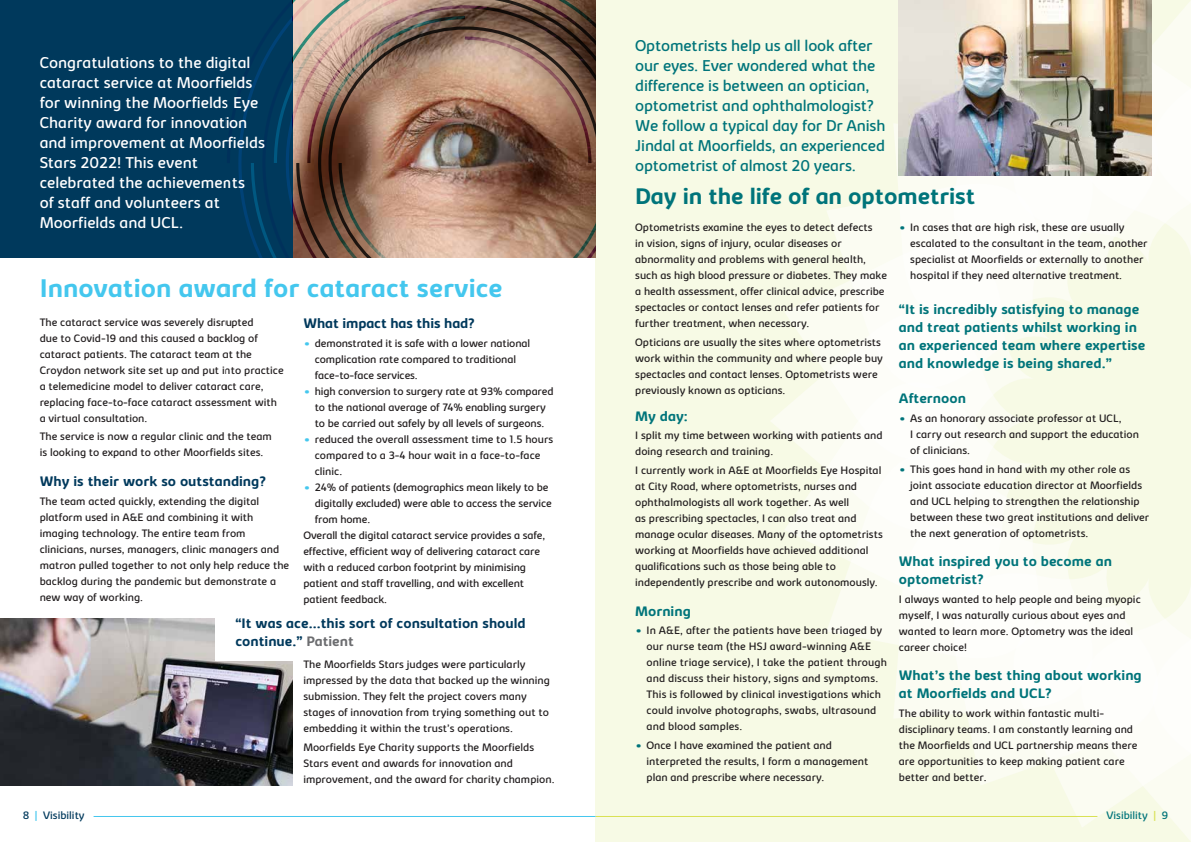
<style>
.page{position:relative;width:1191px;height:842px;background:#fff}
.page>*{position:absolute;margin:0;border:0;box-sizing:border-box;transform-origin:0 0}
.t1{font:700 26px "Kabrio";color:#44c7ee}
.t2{font:700 23px "Kabrio";letter-spacing:-.01em;color:#00747a}
.t3{font:16px/20px "Kabrio";color:#fff}
.t4{font:16px/20px "Kabrio";letter-spacing:-.01em;color:#00747a}
.t5{font:700 14px/18px "Kabrio";color:#00747a}
.t6{font:700 14px/18px "Kabrio";color:#00395c}
.t7{font:11px/16px "Kabrio";color:#231f20}
.t8{font:11px "Kabrio";color:#00395c}
.t9{font:11px "Kabrio";color:#00747a}
.s1{font-size:31px;color:#44c7ee}
.s2{color:#6c6d70}
.s3{font-size:31px;color:#00747a}
.s4{color:#44c7ee}
.s5{color:#d9e154}
</style>
<div class="page">
<div style="left:595px;top:0;width:596px;height:842px;background:#f7fae5"></div>
<svg style="left:894px;top:123px;width:180px;height:181px"></svg>
<svg style="left:894px;top:538px;width:180px;height:180px;fill:#fbfcf2"></svg>
<svg style="left:771px;top:293px;width:55px;height:256px"></svg>
<svg style="left:937px;top:675px;width:106px;height:110px;fill:#fbfcf2"></svg>
<svg style="left:1050px;top:0;width:141px;height:281px"></svg>
<svg style="left:1043px;top:561px;width:148px;height:280px"></svg>
<svg style="left:826px;top:167px;width:224px;height:252px;fill:#fdfdf8"></svg>
<svg style="left:826px;top:419px;width:224px;height:256px;fill:#fdfdf8"></svg>
<div style="left:0;top:0;width:292px;height:258px;background:#00395c"></div>
<img style="left:0;top:618px;width:292px;height:167px">
<div style="left:215px;top:607px;width:155px;height:53px;background:#fff"></div>
<img style="left:899px;top:0;width:252px;height:175px">
<img style="left:238px;top:0;width:357px;height:258px">
<hr style="left:595px;top:816px;width:502px;height:1px;background:#d9e154">
<hr style="left:94px;top:816px;width:501px;height:1px;background:#44c7ee">
<p class="t3" style="left:40px;top:53px;width:227px">Congratulations to the digital cataract service at Moorfields for winning the Moorfields Eye<br>Charity award for innovation and improvement at Moorfields<br>Stars 2022! This event celebrated the achievements<br>of staff and volunteers at<br>Moorfields and UCL.</p>
<h1 class="t1" style="left:40px;top:272px;width:464px">Innovation award for cataract service</h1>
<p class="t7" style="left:40px;top:314px;width:245px">The cataract service was severely disrupted<br>due to Covid-19 and this caused a backlog of cataract patients. The cataract team at the Croydon network site set up and put into practice a telemedicine model to deliver cataract care, replacing face-to-face cataract assessment with a virtual consultation.</p>
<p class="t7" style="left:40px;top:429px;width:234px">The service is now a regular clinic and the team is looking to expand to other Moorfields sites.</p>
<p class="t6" style="left:40px;top:472px;width:228px">Why is their work so outstanding?</p>
<p class="t7" style="left:40px;top:493px;width:251px">The team acted quickly, extending the digital platform used in A&amp;E and combining it with imaging technology. The entire team from clinicians, nurses, managers, clinic managers and matron pulled together to not only help reduce the backlog during the pandemic but demonstrate a new way of working.</p>
<p class="t6" style="left:303px;top:314px;width:173px">What impact has this had?</p>
<p class="t7" style="left:315px;top:335px;width:217px;text-indent:-11px"><span class="s1">•</span> demonstrated it is safe with a lower national complication rate compared to traditional face-to-face services.</p>
<p class="t7" style="left:303px;top:383px;width:252px;text-align:center"><span class="s1">•</span> high conversion to surgery rate at 93% compared to the national average of 74% enabling surgery<br>to be carried out safely by all levels of surgeons.</p>
<p class="t7" style="left:315px;top:431px;width:240px;text-indent:-11px"><span class="s1">•</span> reduced the overall assessment time to 1.5 hours compared to a 3-4 hour wait in a face-to-face clinic.</p>
<p class="t7" style="left:303px;top:479px;width:246px"><span class="s1">•</span> 24% of patients (demographics mean likely to be</p>
<p class="t7" style="left:315px;top:495px;width:238px">digitally excluded) were able to access the service</p>
<p class="t7" style="left:315px;top:511px;width:57px">from home.</p>
<p class="t7" style="left:303px;top:527px;width:243px">Overall the digital cataract service provides a safe,</p>
<p class="t7" style="left:303px;top:543px;width:238px">effective, efficient way of delivering cataract care</p>
<p class="t7" style="left:303px;top:559px;width:224px">with a reduced carbon footprint by minimising</p>
<p class="t7" style="left:303px;top:575px;width:222px">patient and staff travelling, and with excellent</p>
<p class="t7" style="left:303px;top:591px;width:85px">patient feedback.</p>
<p class="t6" style="left:235px;top:615px;width:292px">“It was ace...this sort of consultation should continue.” <span class="s2">Patient</span></p>
<p class="t7" style="left:303px;top:656px;width:248px">The Moorfields Stars judges were particularly impressed by the data that backed up the winning submission. They felt the project covers many stages of innovation from trying something out to embedding it within the trust’s operations.</p>
<p class="t7" style="left:303px;top:739px;width:253px">Moorfields Eye Charity supports the Moorfields<br>Stars event and awards for innovation and improvement, and the award for charity champion.</p>
<p class="t4" style="left:635px;top:36px;width:252px">Optometrists help us all look after our eyes. Ever wondered what the difference is between an optician, optometrist and ophthalmologist?<br>We follow a typical day for Dr Anish Jindal at Moorfields, an experienced optometrist of almost 20 years.</p>
<h2 class="t2" style="left:635px;top:182px;width:341px">Day in the life of an optometrist</h2>
<p class="t7" style="left:635px;top:220px;width:253px">Optometrists examine the eyes to detect defects<br>in vision, signs of injury, ocular diseases or abnormality and problems with general health, such as high blood pressure or diabetes. They make a health assessment, offer clinical advice, prescribe spectacles or contact lenses and refer patients for further treatment, when necessary.</p>
<p class="t7" style="left:635px;top:335px;width:249px">Opticians are usually the sites where optometrists work within the community and where people buy spectacles and contact lenses. Optometrists were previously known as opticians.</p>
<p class="t5" style="left:635px;top:407px;width:54px">My day:</p>
<p class="t7" style="left:635px;top:428px;width:249px">I split my time between working with patients and doing research and training.</p>
<p class="t7" style="left:635px;top:463px;width:249px">I currently work in A&amp;E at Moorfields Eye Hospital at City Road, where optometrists, nurses and ophthalmologists all work together. As well<br>as prescribing spectacles, I can also treat and manage ocular diseases. Many of the optometrists working at Moorfields have achieved additional qualifications such as those being able to independently prescribe and work autonomously.</p>
<p class="t5" style="left:635px;top:602px;width:57px">Morning</p>
<p class="t7" style="left:646px;top:623px;width:242px;text-indent:-11px"><span class="s3">•</span> In A&amp;E, after the patients have been triaged by our nurse team (the HSJ award-winning A&amp;E online triage service), I take the patient through and discuss their history, signs and symptoms.<br>This is followed by clinical investigations which could involve photographs, swabs, ultrasound and blood samples.</p>
<p class="t7" style="left:646px;top:738px;width:223px;text-indent:-11px"><span class="s3">•</span> Once I have examined the patient and interpreted the results, I form a management plan and prescribe where necessary.</p>
<p class="t7" style="left:910px;top:220px;width:239px;text-indent:-11px"><span class="s3">•</span> In cases that are high risk, these are usually escalated to the consultant in the team, another specialist at Moorfields or externally to another hospital if they need alternative treatment.</p>
<p class="t5" style="left:899px;top:300px;width:248px">“It is incredibly satisfying to manage and treat patients whilst working in an experienced team where expertise and knowledge is being shared.”</p>
<p class="t5" style="left:899px;top:390px;width:69px">Afternoon</p>
<p class="t7" style="left:910px;top:410px;width:230px;text-indent:-11px"><span class="s3">•</span> As an honorary associate professor at UCL,<br>I carry out research and support the education of clinicians.</p>
<p class="t7" style="left:910px;top:461px;width:241px;text-indent:-11px"><span class="s3">•</span> This goes hand in hand with my other role as joint associate education director at Moorfields and UCL helping to strengthen the relationship between these two great institutions and deliver the next generation of optometrists.</p>
<p class="t5" style="left:899px;top:553px;width:214px">What inspired you to become an optometrist?</p>
<p class="t7" style="left:899px;top:591px;width:243px">I always wanted to help people and being myopic myself, I was naturally curious about eyes and wanted to learn more. Optometry was the ideal career choice!</p>
<p class="t5" style="left:899px;top:667px;width:244px">What’s the best thing about working at Moorfields and UCL?</p>
<p class="t7" style="left:899px;top:706px;width:240px">The ability to work within fantastic multi&shy;disciplinary teams. I am constantly learning and the Moorfields and UCL partnership means there are opportunities to keep making patient care better and better.</p>
<p class="t8" style="left:23px;top:808px;width:63px">8 <span class="s4">|</span> Visibility</p>
<p class="t9" style="left:1106px;top:808px;width:63px">Visibility <span class="s5">|</span> 9</p>
</div>
